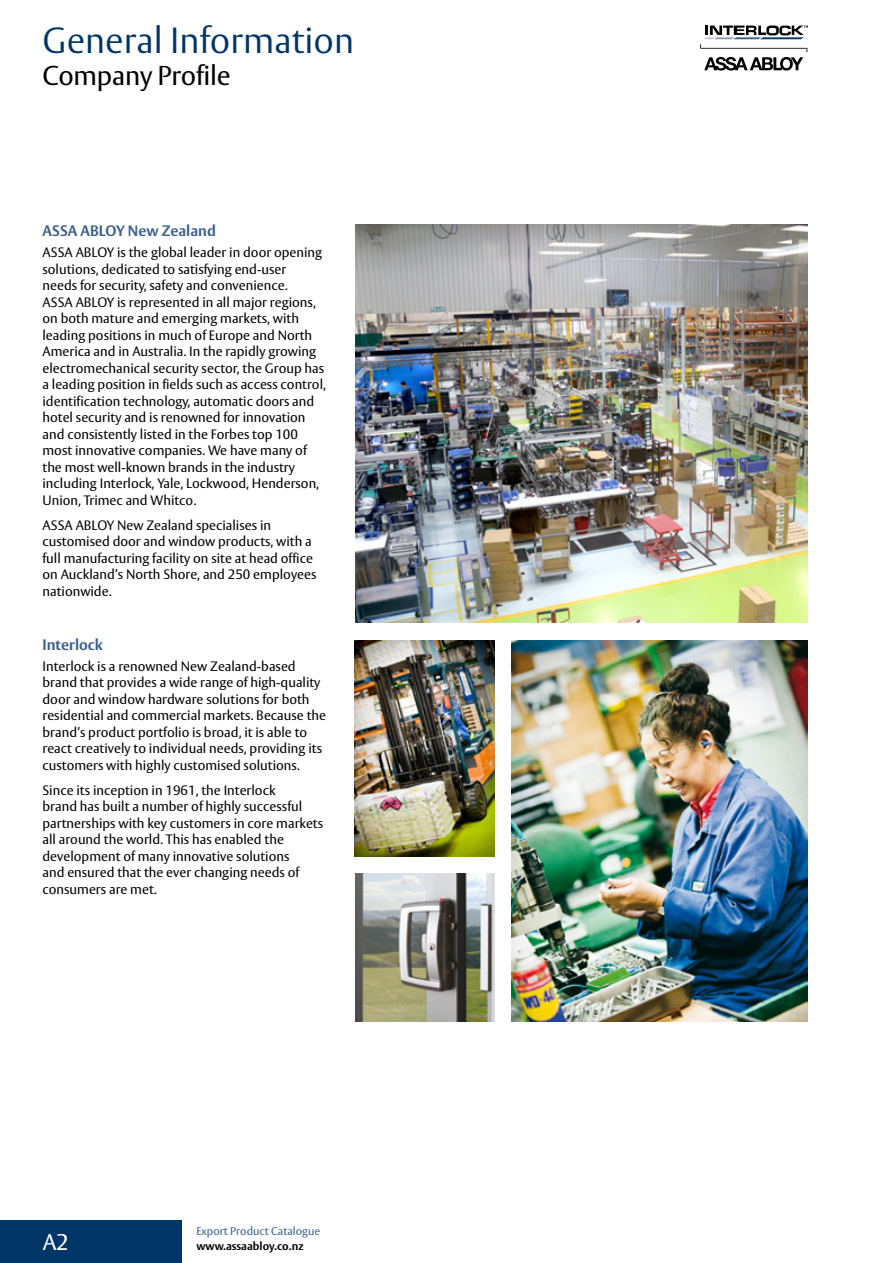
<style>
.page{position:relative;width:893px;height:1263px;background:#fff}
.page>*{position:absolute;margin:0;border:0;box-sizing:border-box;transform-origin:0 0}
.t1{font:300 36px "ASSA Vesta";color:#003567}
.t2{font:27px "ASSA Vesta";letter-spacing:-.01em;color:#000}
.t3{font:22.5px "ASSA Vesta";color:#fff}
.t4{font:700 15px "ASSA Vesta";color:#3c608d}
.t5{font:13.5px/16.5px "ASSA Vesta";color:#000}
.t6{font:11.25px "ASSA Vesta";color:#3c608d}
.t7{font:700 11.25px "ASSA Vesta";color:#000}
</style>
<div class="page">
<div style="left:0;top:1220px;width:182px;height:43px;background:#003567"></div>
<svg style="left:700px;top:26px;width:108px;height:45px"></svg>
<img style="left:355px;top:225px;width:453px;height:398px">
<img style="left:512px;top:640px;width:296px;height:381px">
<img style="left:355px;top:640px;width:139px;height:216px">
<img style="left:355px;top:873px;width:140px;height:148px">
<h1 class="t1" style="left:43px;top:19px;width:313px">General Information</h1>
<h2 class="t2" style="left:43px;top:59px;width:190px">Company Profile</h2>
<p class="t4" style="left:43px;top:222px;width:175px">ASSA ABLOY New Zealand</p>
<p class="t5" style="left:43px;top:245px;width:285px">ASSA ABLOY is the global leader in door opening solutions, dedicated to satisfying end-user<br>needs for security, safety and convenience.<br>ASSA ABLOY is represented in all major regions, on both mature and emerging markets, with leading positions in much of Europe and North America and in Australia. In the rapidly growing electromechanical security sector, the Group has a leading position in fields such as access control, identification technology, automatic doors and hotel security and is renowned for innovation and consistently listed in the Forbes top 100 most innovative companies. We have many of the most well-known brands in the industry including Interlock, Yale, Lockwood, Henderson, Union, Trimec and Whitco.</p>
<p class="t5" style="left:43px;top:517px;width:275px">ASSA ABLOY New Zealand specialises in customised door and window products, with a full manufacturing facility on site at head office on Auckland’s North Shore, and 250 employees nationwide.</p>
<p class="t4" style="left:43px;top:635px;width:62px">Interlock</p>
<p class="t5" style="left:43px;top:658px;width:285px">Interlock is a renowned New Zealand-based brand that provides a wide range of high-quality door and window hardware solutions for both residential and commercial markets. Because the brand’s product portfolio is broad, it is able to react creatively to individual needs, providing its customers with highly customised solutions.</p>
<p class="t5" style="left:43px;top:782px;width:282px">Since its inception in 1961, the Interlock<br>brand has built a number of highly successful partnerships with key customers in core markets all around the world. This has enabled the development of many innovative solutions<br>and ensured that the ever changing needs of consumers are met.</p>
<h3 class="t3" style="left:43px;top:1228px;width:28px">A2</h3>
<p class="t6" style="left:196px;top:1224px;width:125px">Export Product Catalogue</p>
<p class="t7" style="left:196px;top:1239px;width:108px">www.assaabloy.co.nz</p>
</div>
